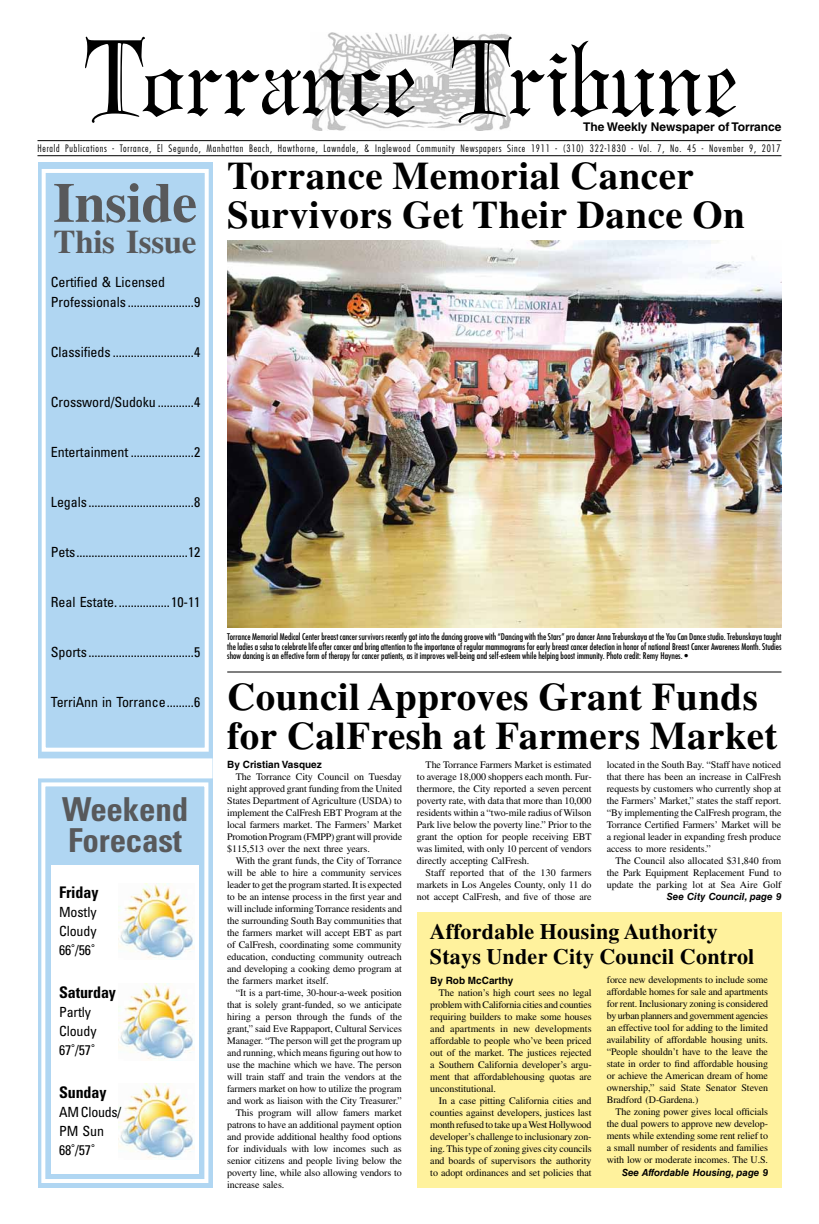
<style>
.page{position:relative;width:819px;height:1224px;background:#fff}
.page>*{position:absolute;margin:0;border:0;box-sizing:border-box;transform-origin:0 0}
.t1{font:700 56px "Times LT Std";letter-spacing:-.01em;color:#58595b}
.t2{font:700 39px/39px "Times LT Std";letter-spacing:.01em;color:#000}
.t3{font:700 condensed 33px/31px "Univers LT Std";letter-spacing:-.005em;color:#58595b}
.t4{font:700 33px "Times LT Std";letter-spacing:-.01em;color:#58595b}
.t5{font:700 22px/25px "Times LT Std";letter-spacing:.01em;color:#000}
.t6{font:700 condensed 16px "Univers LT Std";letter-spacing:-.005em;color:#000}
.t7{font:condensed 14px/19px "Univers LT Std";letter-spacing:-.005em;color:#000}
.t8{font:700 12px "Helvetica LT Std";color:#000}
.t9{font:10px/12px "Times LT Std";letter-spacing:-.01em;color:#000;text-align:justify}
.t10{font:300 condensed 10px "Futura Std";letter-spacing:.075em;color:#000}
.t11{font:700 10px "Helvetica LT Std";color:#000}
.t12{font:italic 700 9.8px "Helvetica LT Std";color:#000}
.t13{font:condensed 9px/9.5px "Futura Std";color:#000;text-align:justify}
</style>
<div class="page">
<img style="left:312px;top:33px;width:199px;height:98px">
<hr style="left:37px;top:155px;width:744px;height:1px;background:#000">
<hr style="left:37px;top:140px;width:744px;height:1px;background:#000">
<svg style="left:85px;top:37px;width:651px;height:86px"></svg>
<div style="left:38px;top:162px;width:174px;height:1026px;background:#b0d6f2"></div>
<div style="left:42px;top:169px;width:167px;height:583px;border:4px solid #fff"></div>
<div style="left:37px;top:758px;width:176px;height:20px;background:#fff"></div>
<div style="left:41px;top:782px;width:167px;height:401px;border:4px solid #fff"></div>
<div style="left:51px;top:865px;width:148px;height:309px;background:#fff"></div>
<img style="left:227px;top:240px;width:555px;height:388px">
<div style="left:417px;top:912px;width:365px;height:276px;background:#fff29d"></div>
<hr style="left:227px;top:672px;width:555px;height:1px;background:#000">
<img style="left:118px;top:984px;width:77px;height:76px">
<img style="left:118px;top:883px;width:77px;height:77px">
<img style="left:118px;top:1083px;width:77px;height:77px">
<p class="t8" style="left:583px;top:119px;width:200px">The Weekly Newspaper of Torrance</p>
<p class="t10" style="left:37px;top:143px;width:745px">Herald Publications - Torrance, El Segundo, Manhattan Beach, Hawthorne, Lawndale, &amp; Inglewood Community Newspapers Since 1911 - (310) 322-1830 - Vol. 7, No. 45 - November 9, 2017</p>
<h1 class="t1" style="left:53px;top:169px;width:146px">Inside</h1>
<h3 class="t4" style="left:54px;top:222px;width:145px">This Issue</h3>
<h2 class="t2" style="left:227px;top:155px;width:519px">Torrance Memorial Cancer<br>Survivors Get Their Dance On</h2>
<h3 class="t7" style="left:51px;top:272px;width:151px;line-height:20px">Certified &amp; Licensed<br>Professionals ......................9</h3>
<h3 class="t7" style="left:51px;top:343px;width:151px">Classifieds ...........................4</h3>
<h3 class="t7" style="left:51px;top:393px;width:151px">Crossword/Sudoku ............4</h3>
<h3 class="t7" style="left:51px;top:443px;width:151px">Entertainment .....................2</h3>
<h3 class="t7" style="left:51px;top:493px;width:151px">Legals ...................................8</h3>
<h3 class="t7" style="left:51px;top:543px;width:151px">Pets.....................................12</h3>
<h3 class="t7" style="left:51px;top:593px;width:151px">Real Estate. .................10-11</h3>
<h3 class="t7" style="left:51px;top:643px;width:151px">Sports ...................................5</h3>
<h3 class="t7" style="left:51px;top:693px;width:151px">TerriAnn in Torrance.........6</h3>
<p class="t13" style="left:227px;top:632px;width:556px">Torrance Memorial Medical Center breast cancer survivors recently got into the dancing groove with “Dancing with the Stars” pro dancer Anna Trebunskaya at the You Can Dance studio. Trebunskaya taught the ladies a salsa to celebrate life after cancer and bring attention to the importance of regular mammograms for early breast cancer detection in honor of national Breast Cancer Awareness Month. Studies show dancing is an effective form of therapy for cancer patients, as it improves well-being and self-esteem while helping boost immunity. Photo credit: Remy Haynes. •</p>
<h2 class="t2" style="left:227px;top:677px;width:552px">Council Approves Grant Funds for CalFresh at Farmers Market</h2>
<p class="t11" style="left:227px;top:758px;width:96px">By Cristian Vasquez</p>
<p class="t9" style="left:227px;top:770px;width:176px;text-indent:9px">The Torrance City Council on Tuesday night approved grant funding from the United States Department of Agriculture (USDA) to implement the CalFresh EBT Program at the local farmers market. The Farmers’ Market Promotion Program (FMPP) grant will provide $115,513 over the next three years.</p>
<p class="t9" style="left:227px;top:854px;width:176px;text-indent:9px">With the grant funds, the City of Torrance will be able to hire a community services leader to get the program started. It is expected to be an intense process in the first year and will include informing Torrance residents and the surrounding South Bay communities that the farmers market will accept EBT as part of CalFresh, coordinating some community education, conducting community outreach and developing a cooking demo program at the farmers market itself.</p>
<p class="t9" style="left:236px;top:986px;width:167px">“It is a part-time, 30-hour-a-week position</p>
<p class="t9" style="left:227px;top:998px;width:176px">that is solely grant-funded, so we anticipate</p>
<p class="t9" style="left:227px;top:1010px;width:176px">hiring a person through the funds of the</p>
<p class="t9" style="left:227px;top:1022px;width:176px">grant,” said Eve Rappaport, Cultural Services</p>
<p class="t9" style="left:227px;top:1034px;width:176px">Manager. “The person will get the program up</p>
<p class="t9" style="left:227px;top:1046px;width:176px">and running, which means figuring out how to</p>
<p class="t9" style="left:227px;top:1058px;width:176px">use the machine which we have. The person</p>
<p class="t9" style="left:227px;top:1070px;width:176px">will train staff and train the vendors at the</p>
<p class="t9" style="left:227px;top:1082px;width:176px">farmers market on how to utilize the program</p>
<p class="t9" style="left:227px;top:1094px;width:176px">and work as liaison with the City Treasurer.”</p>
<p class="t9" style="left:236px;top:1106px;width:167px">This program will allow famers market</p>
<p class="t9" style="left:227px;top:1118px;width:176px">patrons to have an additional payment option</p>
<p class="t9" style="left:227px;top:1130px;width:176px">and provide additional healthy food options</p>
<p class="t9" style="left:227px;top:1142px;width:176px">for individuals with low incomes such as</p>
<p class="t9" style="left:227px;top:1154px;width:176px">senior citizens and people living below the</p>
<p class="t9" style="left:227px;top:1166px;width:176px">poverty line, while also allowing vendors to</p>
<p class="t9" style="left:227px;top:1178px;width:59px">increase sales.</p>
<p class="t9" style="left:417px;top:758px;width:176px;text-indent:9px">The Torrance Farmers Market is estimated to average 18,000 shoppers each month. Fur&shy;thermore, the City reported a seven percent poverty rate, with data that more than 10,000 residents within a “two-mile radius of Wilson Park live below the poverty line.” Prior to the grant the option for people receiving EBT was limited, with only 10 percent of vendors directly accepting CalFresh.</p>
<p class="t9" style="left:417px;top:866px;width:176px;text-indent:9px">Staff reported that of the 130 farmers markets in Los Angeles County, only 11 do not accept CalFresh, and five of those are</p>
<p class="t9" style="left:607px;top:758px;width:176px">located in the South Bay. “Staff have noticed that there has been an increase in CalFresh requests by customers who currently shop at the Farmers’ Market,” states the staff report. “By implementing the CalFresh program, the Torrance Certified Farmers’ Market will be a regional leader in expanding fresh produce access to more residents.”</p>
<p class="t9" style="left:607px;top:854px;width:176px;text-indent:9px">The Council also allocated $31,840 from the Park Equipment Replacement Fund to update the parking lot at Sea Aire Golf</p>
<h3 class="t3" style="left:62px;top:793px;width:128px">Weekend<br>Forecast</h3>
<h3 class="t6" style="left:59px;top:882px;width:41px">Friday</h3>
<p class="t12" style="left:667px;top:890px;width:116px">See City Council, page 9</p>
<h3 class="t7" style="left:59px;top:902px;width:39px;text-align:justify">Mostly Cloudy 66˚/56˚</h3>
<h3 class="t6" style="left:59px;top:982px;width:58px">Saturday</h3>
<h3 class="t7" style="left:59px;top:1002px;width:39px">Partly<br>Cloudy<br>67˚/57˚</h3>
<h3 class="t6" style="left:59px;top:1082px;width:49px">Sunday</h3>
<h3 class="t7" style="left:59px;top:1102px;width:64px">AM Clouds/<br>PM Sun<br>68˚/57˚</h3>
<h3 class="t5" style="left:430px;top:918px;width:326px">Affordable Housing Authority<br>Stays Under City Council Control</h3>
<p class="t11" style="left:430px;top:974px;width:85px">By Rob McCarthy</p>
<p class="t9" style="left:430px;top:986px;width:163px;text-indent:9px">The nation’s high court sees no legal problem with California cities and counties requiring builders to make some houses and apartments in new developments affordable to people who’ve been priced out of the market. The justices rejected a Southern California developer’s argu&shy;ment that affordablehousing quotas are unconstitutional.</p>
<p class="t9" style="left:430px;top:1094px;width:163px;text-indent:9px">In a case pitting California cities and counties against developers, justices last month refused to take up a West Hollywood developer’s challenge to inclusionary zon&shy;ing. This type of zoning gives city councils and boards of supervisors the authority to adopt ordinances and set policies that</p>
<p class="t9" style="left:607px;top:974px;width:163px">force new developments to include some affordable homes for sale and apartments for rent. Inclusionary zoning is considered by urban planners and government agencies an effective tool for adding to the limited availability of affordable housing units. “People shouldn’t have to the leave the state in order to find affordable housing or achieve the American dream of home ownership,” said State Senator Steven Bradford (D-Gardena.)</p>
<p class="t9" style="left:607px;top:1106px;width:163px;text-indent:9px">The zoning power gives local officials the dual powers to approve new develop&shy;ments while extending some rent relief to a small number of residents and families with low or moderate incomes. The U.S.</p>
<p class="t12" style="left:622px;top:1167px;width:148px">See Affordable Housing, page 9</p>
</div>
